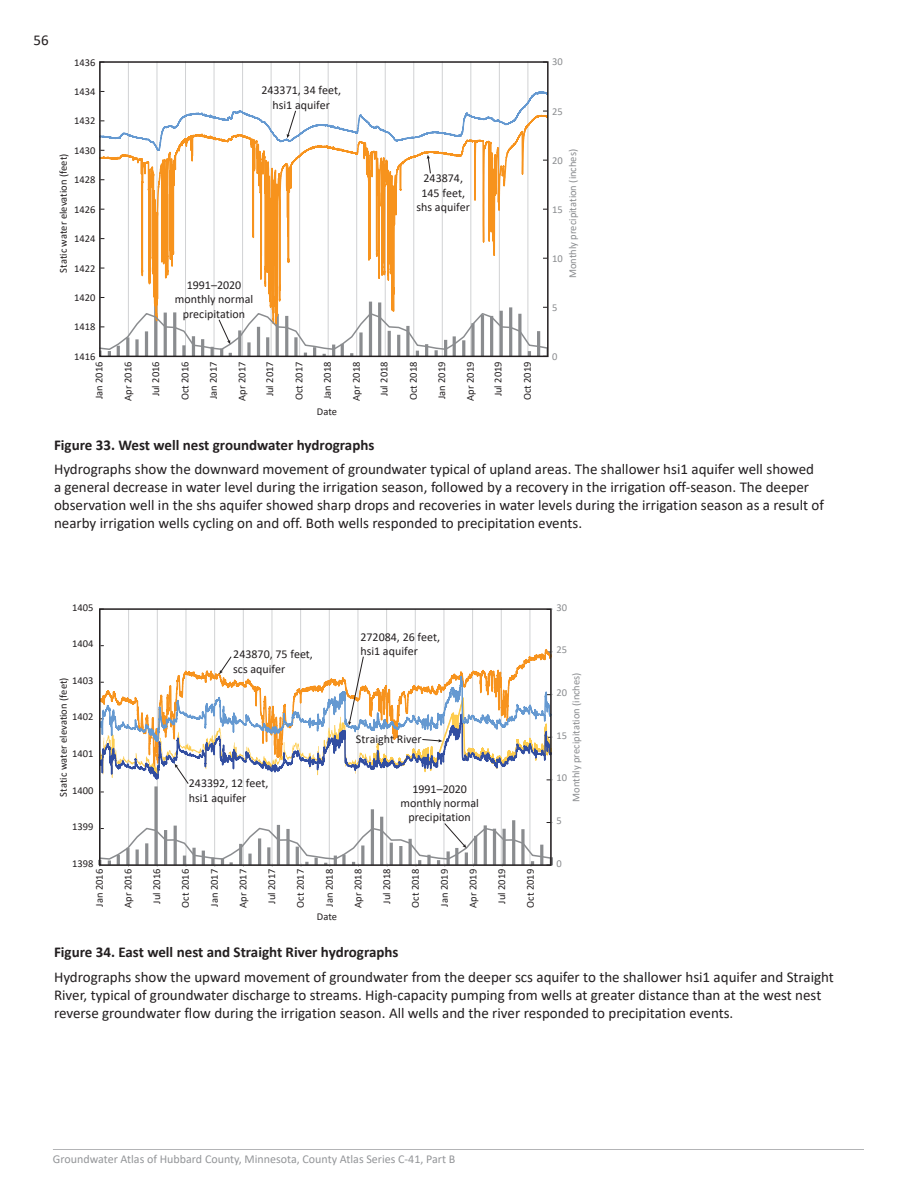
<style>
.page{position:relative;width:918px;height:1188px;background:#fff}
.page>*{position:absolute;margin:0;border:0;box-sizing:border-box;transform-origin:0 0}
.CaptionBody{font:15px/18px "Calibri";color:#231f20}
.Caption_-Title{font:700 15px "Calibri";color:#231f20}
.t1{font:12px/14.4px "Calibri";color:#231f20;text-align:center}
.t2{font:12px "Calibri";color:#939598}
.t3{font:10.5px "Calibri";color:#231f20}
.t4{font:10.5px "Calibri";color:#8a8c8f}
</style>
<div class="page">
<hr style="left:53px;top:1149px;width:811px;height:1px;background:#939598">
<hr style="left:128px;top:61px;width:1px;height:296px;background:#d1d2d4">
<hr style="left:157px;top:61px;width:1px;height:296px;background:#d1d2d4">
<hr style="left:185px;top:61px;width:1px;height:296px;background:#d1d2d4">
<hr style="left:214px;top:61px;width:1px;height:296px;background:#d1d2d4">
<hr style="left:242px;top:61px;width:1px;height:296px;background:#d1d2d4">
<hr style="left:271px;top:61px;width:1px;height:296px;background:#d1d2d4">
<hr style="left:299px;top:61px;width:1px;height:296px;background:#d1d2d4">
<hr style="left:328px;top:61px;width:1px;height:296px;background:#d1d2d4">
<hr style="left:356px;top:61px;width:1px;height:296px;background:#d1d2d4">
<hr style="left:385px;top:61px;width:1px;height:296px;background:#d1d2d4">
<hr style="left:414px;top:61px;width:1px;height:296px;background:#d1d2d4">
<hr style="left:442px;top:61px;width:1px;height:296px;background:#d1d2d4">
<hr style="left:471px;top:61px;width:1px;height:296px;background:#d1d2d4">
<hr style="left:499px;top:61px;width:1px;height:296px;background:#d1d2d4">
<hr style="left:528px;top:61px;width:1px;height:296px;background:#d1d2d4">
<svg style="left:102px;top:180px;width:444px;height:127px"></svg>
<svg style="left:100px;top:307px;width:448px;height:50px"></svg>
<svg style="left:100px;top:91px;width:448px;height:89px"></svg>
<hr style="left:128px;top:609px;width:1px;height:255px;background:#d1d2d4">
<hr style="left:186px;top:609px;width:1px;height:255px;background:#d1d2d4">
<hr style="left:214px;top:609px;width:1px;height:255px;background:#d1d2d4">
<hr style="left:243px;top:609px;width:1px;height:255px;background:#d1d2d4">
<hr style="left:272px;top:609px;width:1px;height:255px;background:#d1d2d4">
<hr style="left:300px;top:609px;width:1px;height:255px;background:#d1d2d4">
<hr style="left:329px;top:609px;width:1px;height:255px;background:#d1d2d4">
<hr style="left:358px;top:609px;width:1px;height:255px;background:#d1d2d4">
<hr style="left:386px;top:609px;width:1px;height:255px;background:#d1d2d4">
<hr style="left:415px;top:609px;width:1px;height:255px;background:#d1d2d4">
<hr style="left:444px;top:609px;width:1px;height:255px;background:#d1d2d4">
<hr style="left:472px;top:609px;width:1px;height:255px;background:#d1d2d4">
<hr style="left:501px;top:609px;width:1px;height:255px;background:#d1d2d4">
<hr style="left:530px;top:609px;width:1px;height:255px;background:#d1d2d4">
<svg style="left:154px;top:793px;width:4px;height:29px"></svg>
<hr style="left:371px;top:809px;width:3px;height:56px;background:#8a8c8f">
<hr style="left:380px;top:817px;width:3px;height:48px;background:#8a8c8f">
<hr style="left:512px;top:820px;width:3px;height:45px;background:#8a8c8f">
<svg style="left:102px;top:608px;width:451px;height:185px"></svg>
<svg style="left:98px;top:822px;width:455px;height:45px"></svg>
<div style="left:99px;top:608px;width:453px;height:258px;border:2px solid #231f20"></div>
<p class="CaptionBody" style="left:33px;top:30px;width:17px">56</p>
<p class="t3" style="left:74px;top:55px;width:23px">1436</p>
<p class="t3" style="left:74px;top:84px;width:23px">1434</p>
<p class="t3" style="left:74px;top:114px;width:23px">1432</p>
<p class="t3" style="left:74px;top:143px;width:23px">1430</p>
<p class="t3" style="left:56px;top:273px;width:120px;rotate:-90deg">Static water elevation (feet)</p>
<p class="t3" style="left:74px;top:172px;width:23px">1428</p>
<p class="t3" style="left:74px;top:202px;width:23px">1426</p>
<p class="t3" style="left:74px;top:231px;width:23px">1424</p>
<p class="t3" style="left:74px;top:261px;width:23px">1422</p>
<p class="t3" style="left:74px;top:290px;width:23px">1420</p>
<p class="t3" style="left:74px;top:320px;width:23px">1418</p>
<p class="t1" style="left:261px;top:83px;width:81px">243371, 34 feet, hsi1 aquifer</p>
<p class="t1" style="left:175px;top:277px;width:80px">1991–2020 monthly normal precipitation</p>
<p class="t1" style="left:417px;top:171px;width:55px">243874,<br>145 feet, shs aquifer</p>
<p class="t3" style="left:74px;top:349px;width:23px">1416</p>
<p class="t3" style="left:92px;top:399px;width:39px;rotate:-90deg">Jan 2016</p>
<p class="t3" style="left:121px;top:401px;width:40px;rotate:-90deg">Apr 2016</p>
<p class="t3" style="left:148px;top:396px;width:36px;rotate:-90deg">Jul 2016</p>
<p class="t3" style="left:178px;top:400px;width:40px;rotate:-90deg">Oct 2016</p>
<p class="t3" style="left:206px;top:399px;width:39px;rotate:-90deg">Jan 2017</p>
<p class="t3" style="left:235px;top:401px;width:40px;rotate:-90deg">Apr 2017</p>
<p class="t3" style="left:262px;top:396px;width:36px;rotate:-90deg">Jul 2017</p>
<p class="t3" style="left:292px;top:400px;width:40px;rotate:-90deg">Oct 2017</p>
<p class="t3" style="left:320px;top:399px;width:39px;rotate:-90deg">Jan 2018</p>
<p class="t3" style="left:349px;top:401px;width:40px;rotate:-90deg">Apr 2018</p>
<p class="t3" style="left:377px;top:396px;width:36px;rotate:-90deg">Jul 2018</p>
<p class="t3" style="left:406px;top:400px;width:40px;rotate:-90deg">Oct 2018</p>
<p class="t3" style="left:434px;top:399px;width:39px;rotate:-90deg">Jan 2019</p>
<p class="t3" style="left:463px;top:401px;width:40px;rotate:-90deg">Apr 2019</p>
<p class="t3" style="left:491px;top:396px;width:36px;rotate:-90deg">Jul 2019</p>
<p class="t3" style="left:520px;top:400px;width:40px;rotate:-90deg">Oct 2019</p>
<p class="t3" style="left:317px;top:404px;width:22px">Date</p>
<p class="t4" style="left:552px;top:55px;width:12px">30</p>
<p class="t4" style="left:552px;top:104px;width:12px">25</p>
<p class="t4" style="left:565px;top:278px;width:131px;rotate:-90deg">Monthly precipitation (inches)</p>
<p class="t4" style="left:552px;top:153px;width:12px">20</p>
<p class="t4" style="left:552px;top:202px;width:12px">15</p>
<p class="t4" style="left:552px;top:251px;width:12px">10</p>
<p class="t4" style="left:552px;top:300px;width:7px">5</p>
<p class="t4" style="left:552px;top:349px;width:7px">0</p>
<p class="Caption_-Title" style="left:54px;top:434px;width:322px">Figure 33. West well nest groundwater hydrographs</p>
<p class="CaptionBody" style="left:54px;top:460px;width:772px">Hydrographs show the downward movement of groundwater typical of upland areas. The shallower hsi1 aquifer well showed a general decrease in water level during the irrigation season, followed by a recovery in the irrigation off-season. The deeper observation well in the shs aquifer showed sharp drops and recoveries in water levels during the irrigation season as a result of nearby irrigation wells cycling on and off. Both wells responded to precipitation events.</p>
<p class="t3" style="left:72px;top:600px;width:23px">1405</p>
<p class="t3" style="left:72px;top:637px;width:23px">1404</p>
<p class="t3" style="left:72px;top:673px;width:23px">1403</p>
<p class="t3" style="left:56px;top:797px;width:120px;rotate:-90deg">Static water elevation (feet)</p>
<p class="t3" style="left:72px;top:710px;width:23px">1402</p>
<p class="t3" style="left:72px;top:746px;width:23px">1401</p>
<p class="t3" style="left:72px;top:783px;width:23px">1400</p>
<p class="t3" style="left:72px;top:819px;width:23px">1399</p>
<p class="t3" style="left:72px;top:856px;width:23px">1398</p>
<p class="t1" style="left:233px;top:647px;width:81px;text-align:left">243870, 75 feet, scs aquifer</p>
<p class="t1" style="left:360px;top:629px;width:81px;text-align:left">272084, 26 feet, hsi1 aquifer</p>
<p class="t1" style="left:356px;top:731px;width:67px">Straight River</p>
<p class="t1" style="left:189px;top:776px;width:81px;text-align:left">243392, 12 feet, hsi1 aquifer</p>
<p class="t1" style="left:401px;top:781px;width:80px">1991–2020 monthly normal precipitation</p>
<p class="t3" style="left:92px;top:907px;width:39px;rotate:-90deg">Jan 2016</p>
<p class="t3" style="left:121px;top:908px;width:40px;rotate:-90deg">Apr 2016</p>
<p class="t3" style="left:149px;top:904px;width:36px;rotate:-90deg">Jul 2016</p>
<p class="t3" style="left:178px;top:908px;width:40px;rotate:-90deg">Oct 2016</p>
<p class="t3" style="left:207px;top:907px;width:39px;rotate:-90deg">Jan 2017</p>
<p class="t3" style="left:236px;top:908px;width:40px;rotate:-90deg">Apr 2017</p>
<p class="t3" style="left:264px;top:904px;width:36px;rotate:-90deg">Jul 2017</p>
<p class="t3" style="left:293px;top:908px;width:40px;rotate:-90deg">Oct 2017</p>
<p class="t3" style="left:322px;top:907px;width:39px;rotate:-90deg">Jan 2018</p>
<p class="t3" style="left:351px;top:908px;width:40px;rotate:-90deg">Apr 2018</p>
<p class="t3" style="left:379px;top:904px;width:36px;rotate:-90deg">Jul 2018</p>
<p class="t3" style="left:408px;top:908px;width:40px;rotate:-90deg">Oct 2018</p>
<p class="t3" style="left:437px;top:907px;width:39px;rotate:-90deg">Jan 2019</p>
<p class="t3" style="left:466px;top:908px;width:40px;rotate:-90deg">Apr 2019</p>
<p class="t3" style="left:494px;top:904px;width:36px;rotate:-90deg">Jul 2019</p>
<p class="t3" style="left:523px;top:908px;width:40px;rotate:-90deg">Oct 2019</p>
<p class="t3" style="left:317px;top:910px;width:22px">Date</p>
<p class="t4" style="left:556px;top:600px;width:12px">30</p>
<p class="t4" style="left:556px;top:643px;width:12px">25</p>
<p class="t4" style="left:569px;top:802px;width:131px;rotate:-90deg">Monthly precipitation (inches)</p>
<p class="t4" style="left:556px;top:685px;width:12px">20</p>
<p class="t4" style="left:556px;top:728px;width:12px">15</p>
<p class="t4" style="left:556px;top:771px;width:12px">10</p>
<p class="t4" style="left:556px;top:813px;width:7px">5</p>
<p class="t4" style="left:556px;top:856px;width:7px">0</p>
<p class="Caption_-Title" style="left:54px;top:942px;width:346px">Figure 34. East well nest and Straight River hydrographs</p>
<p class="CaptionBody" style="left:54px;top:967px;width:781px">Hydrographs show the upward movement of groundwater from the deeper scs aquifer to the shallower hsi1 aquifer and Straight<br>River, typical of groundwater discharge to streams. High-capacity pumping from wells at greater distance than at the west nest reverse groundwater flow during the irrigation season. All wells and the river responded to precipitation events.</p>
<p class="t2" style="left:53px;top:1151px;width:404px">Groundwater Atlas of Hubbard County, Minnesota, County Atlas Series C-41, Part B</p>
</div>
